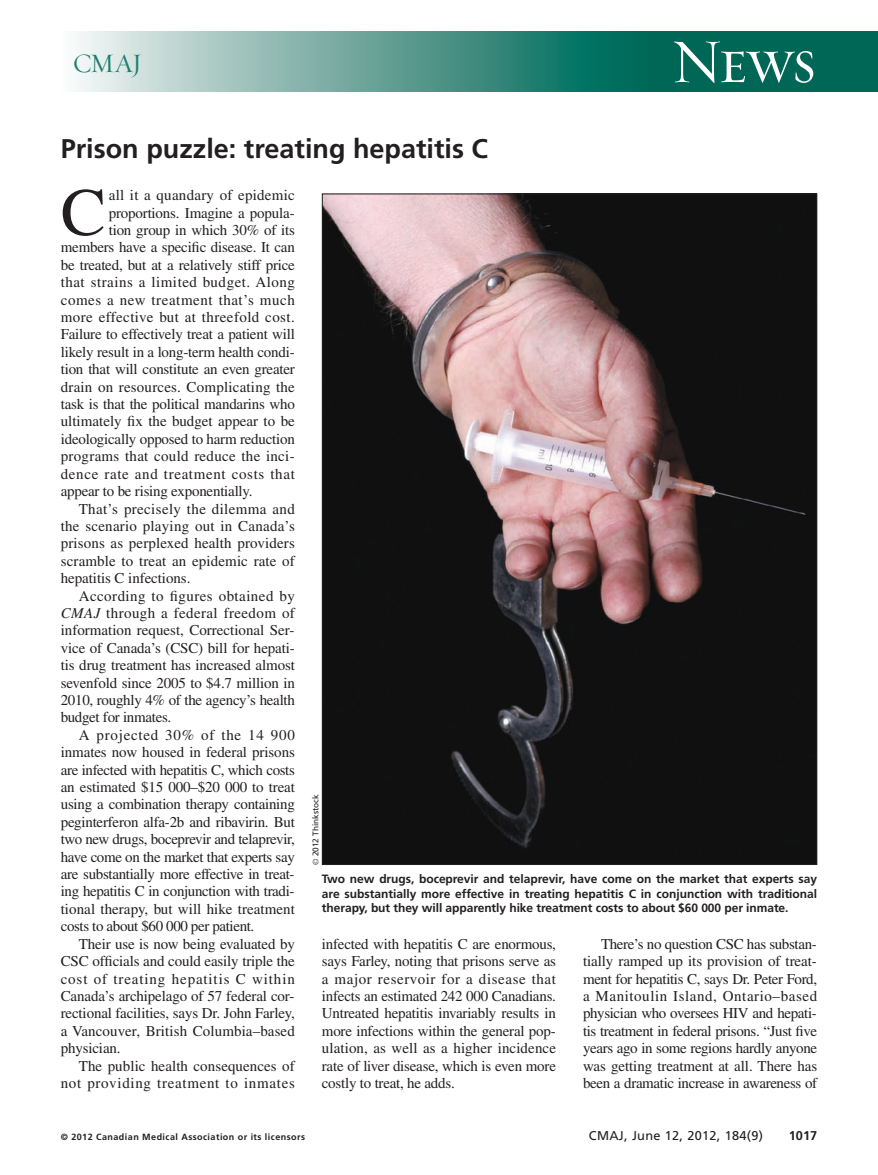
<style>
.page{position:relative;width:878px;height:1175px;background:#fff}
.page>*{position:absolute;margin:0;border:0;box-sizing:border-box;transform-origin:0 0}
.t1{font:67.5px "Times LT Std";color:#231f20}
.t2{font:63px "Requiem Display HTF Small Caps";color:#fff}
.t3{font:700 27px "Frutiger LT Std";color:#231f20}
.t4{font:27px "Requiem Display HTF Roman";color:#1d7e6f}
.t5{font:15px/17.4px "Times LT Std";letter-spacing:-.01em;color:#231f20;text-align:justify}
.t6{font:15px "Times LT Std";letter-spacing:.015em;color:#231f20}
.t7{font:15px "Times LT Std";letter-spacing:.01em;color:#231f20}
.t8{font:15px "Times LT Std";letter-spacing:.03em;color:#231f20}
.t9{font:15px "Times LT Std";letter-spacing:.045em;color:#231f20}
.t10{font:15px "Times LT Std";letter-spacing:.035em;color:#231f20}
.t11{font:15px "Times LT Std";letter-spacing:.025em;color:#231f20}
.t12{font:15px "Times LT Std";letter-spacing:.02em;color:#231f20}
.t13{font:15px "Times LT Std";letter-spacing:.055em;color:#231f20}
.t14{font:15px "Times LT Std";letter-spacing:.05em;color:#231f20}
.t15{font:12.75px "Frutiger LT Std";letter-spacing:.025em;color:#231f20}
.t16{font:700 12.75px "Frutiger LT Std";color:#231f20}
.t17{font:700 12px/14.2px "Frutiger LT Std";letter-spacing:-.005em;color:#231f20;text-align:justify}
.t18{font:700 9px "Frutiger LT Std";letter-spacing:.05em;color:#231f20}
.t19{font:8.25px "Frutiger LT Std";color:#231f20}
.s1{font-style:italic}
.s2{font-family:"Times"}
</style>
<div class="page">
<div style="left:618px;top:32px;width:260px;height:60px;background:#006756"></div>
<div style="left:61px;top:32px;width:586px;height:60px;background:linear-gradient(to right,#f5f3f2,#006150)"></div>
<img style="left:324px;top:196px;width:491px;height:667px">
<h3 class="t4" style="left:73px;top:47px;width:71px">CMAJ</h3>
<h3 class="t3" style="left:61px;top:138px;width:429px">Prison puzzle: treating hepatitis C</h3>
<h2 class="t2" style="left:670px;top:23px;width:147px">News</h2>
<h1 class="t1" style="left:61px;top:189px;width:47px">C</h1>
<p class="t6" style="left:109px;top:190px;width:188px">all it a quandary of epidemic</p>
<p class="t5" style="left:109px;top:205px;width:187px">proportions. Imagine a popula-</p>
<p class="t5" style="left:109px;top:223px;width:188px">tion group in which 30% of its</p>
<p class="t5" style="left:61px;top:240px;width:235px">members have a specific disease. It can</p>
<p class="t5" style="left:61px;top:258px;width:235px">be treated, but at a relatively stiff price</p>
<p class="t10" style="left:61px;top:277px;width:236px">that strains a limited budget. Along</p>
<p class="t10" style="left:61px;top:294px;width:235px">comes a new treatment that’s much</p>
<p class="t8" style="left:61px;top:312px;width:235px">more effective but at threefold cost.</p>
<p class="t5" style="left:61px;top:327px;width:235px">Failure to effectively treat a patient will</p>
<p class="t5" style="left:61px;top:345px;width:235px">likely result in a long-term health condi-</p>
<p class="t5" style="left:61px;top:362px;width:235px">tion that will constitute an even greater</p>
<p class="t6" style="left:61px;top:381px;width:235px">drain on resources. Complicating the</p>
<p class="t5" style="left:61px;top:397px;width:235px">task is that the political mandarins who</p>
<p class="t5" style="left:61px;top:414px;width:235px">ultimately fix the budget appear to be</p>
<p class="t5" style="left:61px;top:432px;width:235px">ideologically opposed to harm reduction</p>
<p class="t12" style="left:61px;top:451px;width:235px">programs that could reduce the inci-</p>
<p class="t9" style="left:61px;top:468px;width:236px">dence rate and treatment costs that</p>
<p class="t5" style="left:61px;top:484px;width:193px">appear to be rising exponentially.</p>
<p class="t11" style="left:79px;top:503px;width:217px">That’s precisely the dilemma and</p>
<p class="t6" style="left:61px;top:520px;width:235px">the scenario playing out in Canada’s</p>
<p class="t7" style="left:61px;top:538px;width:236px">prisons as perplexed health providers</p>
<p class="t7" style="left:61px;top:555px;width:235px">scramble to treat an epidemic rate of</p>
<p class="t5" style="left:61px;top:571px;width:131px">hepatitis C infections.</p>
<p class="t8" style="left:79px;top:590px;width:218px">According to figures obtained by</p>
<p class="t11" style="left:61px;top:607px;width:236px"><span class="s1">CMAJ</span> through a federal freedom of</p>
<p class="t5" style="left:61px;top:623px;width:235px">information request, Correctional Ser-</p>
<p class="t5" style="left:61px;top:640px;width:235px">vice of Canada’s (CSC) bill for hepati-</p>
<p class="t5" style="left:61px;top:658px;width:236px">tis drug treatment has increased almost</p>
<p class="t5" style="left:61px;top:675px;width:236px">sevenfold since 2005 to $4.7 million in</p>
<p class="t5" style="left:61px;top:693px;width:235px">2010, roughly 4% of the agency’s health</p>
<p class="t5" style="left:61px;top:710px;width:112px">budget for inmates.</p>
<p class="t14" style="left:79px;top:729px;width:217px">A projected 30% of the 14 900</p>
<p class="t5" style="left:61px;top:745px;width:236px">inmates now housed in federal prisons</p>
<p class="t5" style="left:61px;top:762px;width:236px">are infected with hepatitis C, which costs</p>
<p class="t5" style="left:61px;top:780px;width:235px">an estimated $15 000–$20 000 to treat</p>
<p class="t5" style="left:61px;top:797px;width:235px">using a combination therapy containing</p>
<p class="t5" style="left:61px;top:814px;width:236px">peginterferon alfa-2b and ribavirin. But</p>
<p class="t5" style="left:61px;top:832px;width:236px">two new drugs, boceprevir and telaprevir,</p>
<p class="t5" style="left:61px;top:849px;width:235px">have come on the market that experts say</p>
<p class="t5" style="left:61px;top:867px;width:235px">are substantially more effective in treat-</p>
<p class="t5" style="left:61px;top:884px;width:235px">ing hepatitis C in conjunction with tradi-</p>
<p class="t5" style="left:61px;top:901px;width:236px">tional therapy, but will hike treatment</p>
<p class="t5" style="left:61px;top:919px;width:195px">costs to about $60 000 per patient.</p>
<p class="t5" style="left:79px;top:936px;width:217px">Their use is now being evaluated by</p>
<p class="t5" style="left:61px;top:954px;width:235px">CSC officials and could easily triple the</p>
<p class="t13" style="left:61px;top:973px;width:236px">cost of treating hepatitis C within</p>
<p class="t5" style="left:61px;top:988px;width:235px">Canada’s archipelago of 57 federal cor-</p>
<p class="t5" style="left:61px;top:1006px;width:235px">rectional facilities, says Dr. John Farley,</p>
<p class="t5" style="left:61px;top:1023px;width:236px">a Vancouver, British Columbia–based</p>
<p class="t5" style="left:61px;top:1041px;width:61px">physician.</p>
<p class="t5" style="left:79px;top:1058px;width:217px">The public health consequences of</p>
<p class="t9" style="left:61px;top:1077px;width:236px">not providing treatment to inmates</p>
<p class="t19" style="left:312px;top:864px;width:72px;rotate:-90deg"><span class="s2">©</span> 2012 Thinkstock</p>
<p class="t17" style="left:322px;top:873px;width:497px">Two new drugs, boceprevir and telaprevir, have come on the market that experts say are substantially more effective in treating hepatitis C in conjunction with traditional therapy, but they will apparently hike treatment costs to about $60 000 per inmate.</p>
<p class="t5" style="left:322px;top:936px;width:236px">infected with hepatitis C are enormous, says Farley, noting that prisons serve as a major reservoir for a disease that infects an estimated 242 000 Canadians.<br>Untreated hepatitis invariably results in more infections within the general pop&shy;ulation, as well as a higher incidence rate of liver disease, which is even more costly to treat, he adds.</p>
<p class="t5" style="left:583px;top:936px;width:236px;text-indent:18px">There’s no question CSC has substan&shy;tially ramped up its provision of treat&shy;ment for hepatitis C, says Dr. Peter Ford, a Manitoulin Island, Ontario–based physician who oversees HIV and hepati&shy;tis treatment in federal prisons. “Just five years ago in some regions hardly anyone was getting treatment at all. There has been a dramatic increase in awareness of</p>
<p class="t18" style="left:61px;top:1132px;width:246px">© 2012 Canadian Medical Association or its licensors</p>
<p class="t15" style="left:589px;top:1130px;width:176px">CMAJ, June 12, 2012, 184(9)</p>
<p class="t16" style="left:788px;top:1130px;width:30px">1017</p>
</div>
